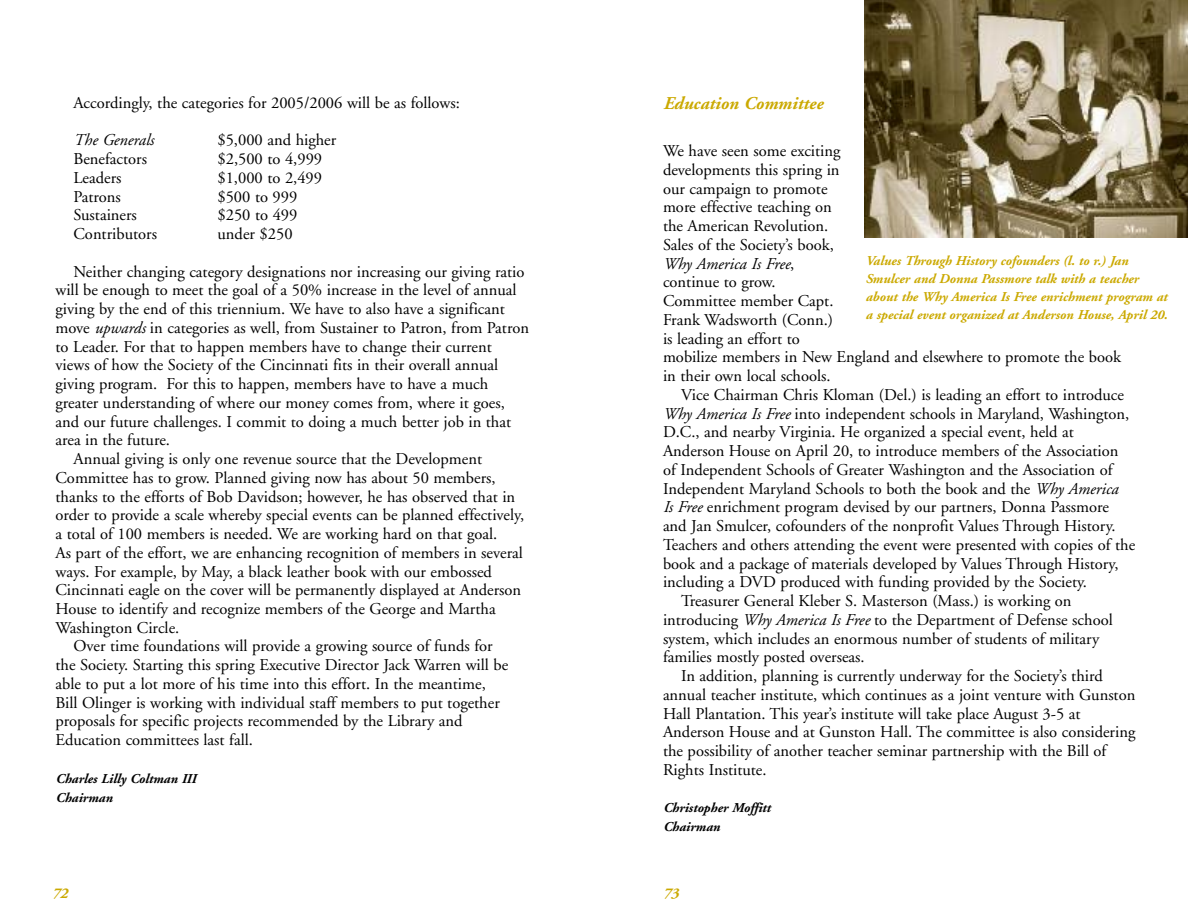
<style>
.page{position:relative;width:1188px;height:918px;background:#fff}
.page>*{position:absolute;margin:0;border:0;box-sizing:border-box;transform-origin:0 0}
.t1{font:italic 700 18px "Adobe Garamond";color:#cba900}
.t2{font:16.5px/18.8px "Adobe Garamond";color:#000}
.t3{font:italic 16.5px "Adobe Garamond";color:#000}
.t4{font:italic 700 15px "Adobe Garamond";color:#cba900}
.t5{font:italic 700 13.5px/18px "Adobe Garamond";color:#cba900}
.t6{font:italic 700 13.5px/18.8px "Adobe Garamond";color:#000}
.s1{font-style:italic}
</style>
<div class="page">
<img style="left:864px;top:0;width:324px;height:237px">
<p class="t2" style="left:74px;top:95px;width:388px">Accordingly, the categories for 2005/2006 will be as follows:</p>
<p class="t3" style="left:74px;top:134px;width:82px">The Generals</p>
<p class="t2" style="left:217px;top:132px;width:120px">$5,000 and higher</p>
<p class="t2" style="left:74px;top:151px;width:75px">Benefactors</p>
<p class="t2" style="left:218px;top:151px;width:106px">$2,500 to 4,999</p>
<p class="t2" style="left:74px;top:170px;width:50px">Leaders</p>
<p class="t2" style="left:217px;top:170px;width:106px">$1,000 to 2,499</p>
<p class="t2" style="left:74px;top:188px;width:49px">Patrons</p>
<p class="t2" style="left:217px;top:188px;width:81px">$500 to 999</p>
<p class="t2" style="left:74px;top:207px;width:65px">Sustainers</p>
<p class="t2" style="left:218px;top:207px;width:81px">$250 to 499</p>
<p class="t2" style="left:74px;top:226px;width:85px">Contributors</p>
<p class="t2" style="left:218px;top:226px;width:77px">under $250</p>
<p class="t2" style="left:74px;top:263px;width:453px">Neither changing category designations nor increasing our giving ratio</p>
<p class="t2" style="left:55px;top:282px;width:463px">will be enough to meet the goal of a 50% increase in the level of annual</p>
<p class="t2" style="left:55px;top:301px;width:451px">giving by the end of this triennium. We have to also have a significant</p>
<p class="t2" style="left:55px;top:320px;width:475px">move <span class="s1">upwards</span> in categories as well, from Sustainer to Patron, from Patron</p>
<p class="t2" style="left:55px;top:338px;width:438px">to Leader. For that to happen members have to change their current</p>
<p class="t2" style="left:55px;top:357px;width:444px">views of how the Society of the Cincinnati fits in their overall annual</p>
<p class="t2" style="left:55px;top:376px;width:434px">giving program. For this to happen, members have to have a much</p>
<p class="t2" style="left:55px;top:395px;width:451px">greater understanding of where our money comes from, where it goes,</p>
<p class="t2" style="left:55px;top:413px;width:457px">and our future challenges. I commit to doing a much better job in that</p>
<p class="t2" style="left:55px;top:432px;width:116px">area in the future.</p>
<p class="t2" style="left:74px;top:451px;width:410px">Annual giving is only one revenue source that the Development</p>
<p class="t2" style="left:55px;top:470px;width:442px">Committee has to grow. Planned giving now has about 50 members,</p>
<p class="t2" style="left:55px;top:488px;width:461px">thanks to the efforts of Bob Davidson; however, he has observed that in</p>
<p class="t2" style="left:55px;top:507px;width:470px">order to provide a scale whereby special events can be planned effectively,</p>
<p class="t2" style="left:55px;top:526px;width:443px">a total of 100 members is needed. We are working hard on that goal.</p>
<p class="t2" style="left:55px;top:545px;width:469px">As part of the effort, we are enhancing recognition of members in several</p>
<p class="t2" style="left:55px;top:563px;width:438px">ways. For example, by May, a black leather book with our embossed</p>
<p class="t2" style="left:55px;top:582px;width:467px">Cincinnati eagle on the cover will be permanently displayed at Anderson</p>
<p class="t2" style="left:55px;top:601px;width:442px">House to identify and recognize members of the George and Martha</p>
<p class="t2" style="left:55px;top:620px;width:125px">Washington Circle.</p>
<p class="t2" style="left:74px;top:638px;width:421px">Over time foundations will provide a growing source of funds for</p>
<p class="t2" style="left:55px;top:657px;width:454px">the Society. Starting this spring Executive Director Jack Warren will be</p>
<p class="t2" style="left:55px;top:676px;width:432px">able to put a lot more of his time into this effort. In the meantime,</p>
<p class="t2" style="left:55px;top:695px;width:446px">Bill Olinger is working with individual staff members to put together</p>
<p class="t2" style="left:55px;top:713px;width:409px">proposals for specific projects recommended by the Library and</p>
<p class="t2" style="left:55px;top:732px;width:199px">Education committees last fall.</p>
<p class="t6" style="left:56px;top:770px;width:142px">Charles Lilly Coltman III<br>Chairman</p>
<p class="t1" style="left:663px;top:96px;width:162px">Education Committee</p>
<p class="t2" style="left:663px;top:143px;width:460px">We have seen some exciting<br>developments this spring in<br>our campaign to promote<br>more effective teaching on<br>the American Revolution.<br>Sales of the Society’s book,<br><span class="s1">Why America Is Free</span>,<br>continue to grow.<br>Committee member Capt.<br>Frank Wadsworth (Conn.)<br>is leading an effort to<br>mobilize members in New England and elsewhere to promote the book in their own local schools.</p>
<p class="t2" style="left:681px;top:387px;width:445px">Vice Chairman Chris Kloman (Del.) is leading an effort to introduce</p>
<p class="t2" style="left:663px;top:405px;width:468px"><span class="s1">Why America Is Free</span> into independent schools in Maryland, Washington,</p>
<p class="t2" style="left:663px;top:424px;width:412px">D.C., and nearby Virginia. He organized a special event, held at</p>
<p class="t2" style="left:663px;top:443px;width:457px">Anderson House on April 20, to introduce members of the Association</p>
<p class="t2" style="left:663px;top:462px;width:451px">of Independent Schools of Greater Washington and the Association of</p>
<p class="t2" style="left:663px;top:480px;width:457px">Independent Maryland Schools to both the book and the <span class="s1">Why America</span></p>
<p class="t2" style="left:663px;top:499px;width:448px"><span class="s1">Is Free</span> enrichment program devised by our partners, Donna Passmore</p>
<p class="t2" style="left:663px;top:518px;width:454px">and Jan Smulcer, cofounders of the nonprofit Values Through History.</p>
<p class="t2" style="left:663px;top:537px;width:474px">Teachers and others attending the event were presented with copies of the</p>
<p class="t2" style="left:663px;top:555px;width:457px">book and a package of materials developed by Values Through History,</p>
<p class="t2" style="left:663px;top:574px;width:426px">including a DVD produced with funding provided by the Society.</p>
<p class="t2" style="left:681px;top:593px;width:392px">Treasurer General Kleber S. Masterson (Mass.) is working on</p>
<p class="t2" style="left:663px;top:612px;width:451px">introducing <span class="s1">Why America Is Free</span> to the Department of Defense school</p>
<p class="t2" style="left:663px;top:630px;width:438px">system, which includes an enormous number of students of military</p>
<p class="t2" style="left:663px;top:649px;width:203px">families mostly posted overseas.</p>
<p class="t2" style="left:681px;top:668px;width:423px">In addition, planning is currently underway for the Society’s third</p>
<p class="t2" style="left:663px;top:687px;width:474px">annual teacher institute, which continues as a joint venture with Gunston</p>
<p class="t2" style="left:663px;top:705px;width:419px">Hall Plantation. This year’s institute will take place August 3-5 at</p>
<p class="t2" style="left:663px;top:724px;width:474px">Anderson House and at Gunston Hall. The committee is also considering</p>
<p class="t2" style="left:663px;top:743px;width:445px">the possibility of another teacher seminar partnership with the Bill of</p>
<p class="t2" style="left:663px;top:762px;width:105px">Rights Institute.</p>
<p class="t6" style="left:663px;top:800px;width:109px">Christopher Moffitt<br>Chairman</p>
<p class="t5" style="left:866px;top:253px;width:303px">Values Through History cofounders (l. to r.) Jan Smulcer and Donna Passmore talk with a teacher about the Why America Is Free enrichment program at a special event organized at Anderson House, April 20.</p>
<p class="t4" style="left:52px;top:887px;width:17px">72</p>
<p class="t4" style="left:663px;top:887px;width:17px">73</p>
</div>
